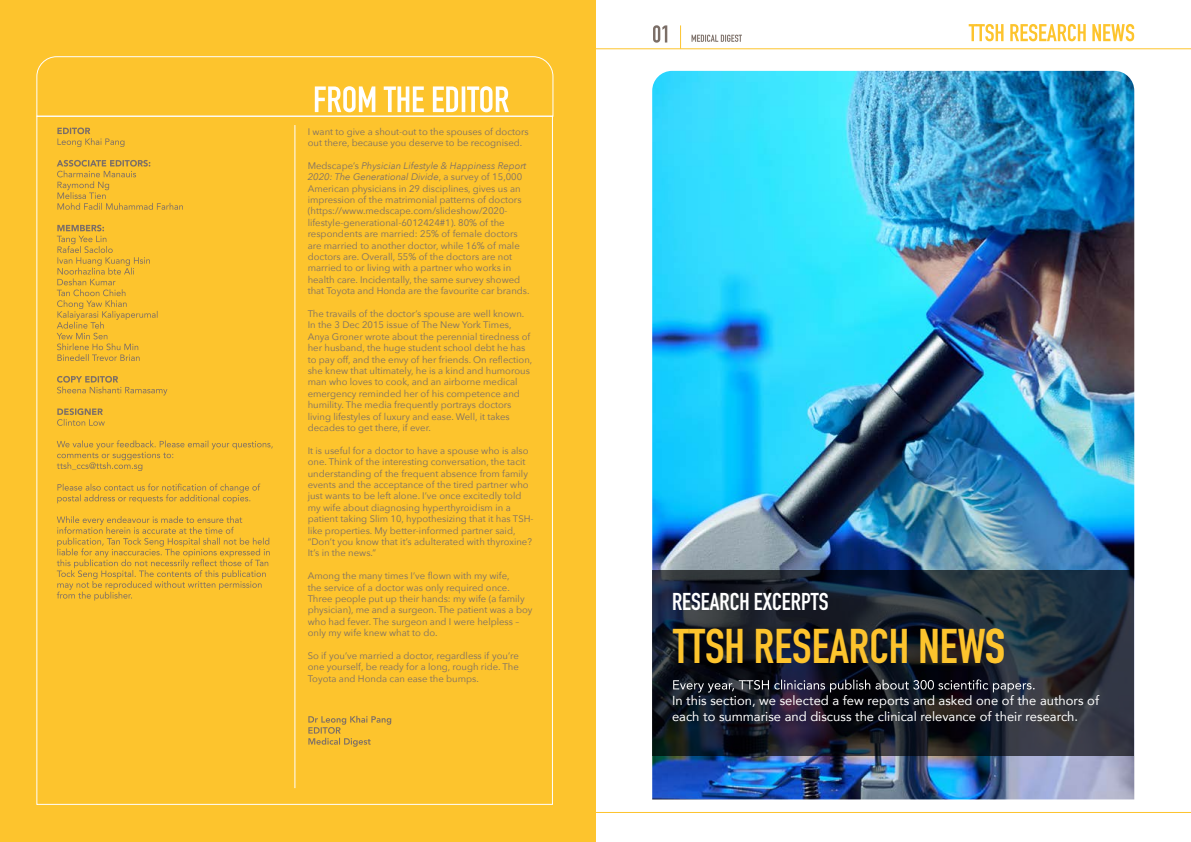
<style>
.page{position:relative;width:1191px;height:842px;background:#fff}
.page>*{position:absolute;margin:0;border:0;box-sizing:border-box;transform-origin:0 0}
.t1{font:700 48px "DIN Condensed";color:#fdc42d}
.t2{font:700 24px "DIN Condensed";color:#fff}
.t3{font:13px/15.6px "Avenir";color:#fff}
.t4{font:9.5px/11.4px "Avenir Next";color:#7b6e67}
.s1{font-style:italic}
</style>
<div class="page">
<div style="left:0;top:0;width:595px;height:842px;background:#fdc42d"></div>
<svg style="left:308px;top:716px;width:83px;height:31px"></svg>
<svg style="left:57px;top:516px;width:213px;height:84px"></svg>
<svg style="left:57px;top:484px;width:203px;height:19px"></svg>
<svg style="left:57px;top:440px;width:216px;height:31px"></svg>
<svg style="left:57px;top:408px;width:48px;height:18px"></svg>
<svg style="left:57px;top:376px;width:110px;height:19px"></svg>
<svg style="left:57px;top:225px;width:100px;height:136px"></svg>
<svg style="left:57px;top:160px;width:126px;height:50px"></svg>
<svg style="left:57px;top:128px;width:67px;height:19px"></svg>
<svg style="left:37px;top:56px;width:516px;height:60px"></svg>
<hr style="left:295px;top:125px;width:1px;height:663px;background:#fff">
<svg style="left:680px;top:25px;width:1px;height:24px"></svg>
<svg style="left:691px;top:35px;width:51px;height:7px"></svg>
<svg style="left:653px;top:25px;width:14px;height:18px"></svg>
<hr style="left:595px;top:49px;width:596px;height:1px;background:#fdc42d">
<hr style="left:595px;top:812px;width:596px;height:1px;background:#fdc42d">
<img style="left:652px;top:71px;width:482px;height:728px">
<svg style="left:652px;top:570px;width:481px;height:186px;background:#1c222e"></svg>
<svg style="left:673px;top:679px;width:361px;height:13px;background:#3c3e48"></svg>
<svg style="left:968px;top:24px;width:166px;height:17px"></svg>
<p class="t4" style="left:308px;top:125px;width:222px">I want to give a shout-out to the spouses of doctors out there, because you deserve to be recognised.</p>
<p class="t4" style="left:308px;top:159px;width:223px">Medscape’s <span class="s1">Physician Lifestyle &amp; Happiness Report 2020: The Generational Divide</span>, a survey of 15,000<br>American physicians in 29 disciplines, gives us an impression of the matrimonial patterns of doctors (https://www.medscape.com/slideshow/2020- lifestyle-generational-6012424#1). 80% of the respondents are married: 25% of female doctors are married to another doctor, while 16% of male doctors are. Overall, 55% of the doctors are not married to or living with a partner who works in health care. Incidentally, the same survey showed that Toyota and Honda are the favourite car brands.</p>
<p class="t4" style="left:308px;top:308px;width:226px">The travails of the doctor’s spouse are well known.<br>In the 3 Dec 2015 issue of The New York Times, Anya Groner wrote about the perennial tiredness of her husband, the huge student school debt he has to pay off, and the envy of her friends. On reflection, she knew that ultimately, he is a kind and humorous man who loves to cook, and an airborne medical emergency reminded her of his competence and humility. The media frequently portrays doctors living lifestyles of luxury and ease. Well, it takes decades to get there, if ever.</p>
<p class="t4" style="left:308px;top:444px;width:227px">It is useful for a doctor to have a spouse who is also one. Think of the interesting conversation, the tacit understanding of the frequent absence from family events and the acceptance of the tired partner who just wants to be left alone. I’ve once excitedly told my wife about diagnosing hyperthyroidism in a patient taking Slim 10, hypothesizing that it has TSH&shy;like properties. My better-informed partner said, “Don’t you know that it’s adulterated with thyroxine?<br>It’s in the news.”</p>
<p class="t4" style="left:308px;top:570px;width:226px">Among the many times I’ve flown with my wife,<br>the service of a doctor was only required once.<br>Three people put up their hands: my wife (a family physician), me and a surgeon. The patient was a boy who had fever. The surgeon and I were helpless – only my wife knew what to do.</p>
<p class="t4" style="left:308px;top:650px;width:212px;text-align:justify">So if you’ve married a doctor, regardless if you’re one yourself, be ready for a long, rough ride. The Toyota and Honda can ease the bumps.</p>
<h2 class="t2" style="left:672px;top:586px;width:158px">RESEARCH EXCERPTS</h2>
<h1 class="t1" style="left:673px;top:614px;width:334px">TTSH RESEARCH NEWS</h1>
<h3 class="t3" style="left:672px;top:692px;width:428px">In this section, we selected a few reports and asked one of the authors of each to summarise and discuss the clinical relevance of their research.</h3>
</div>
